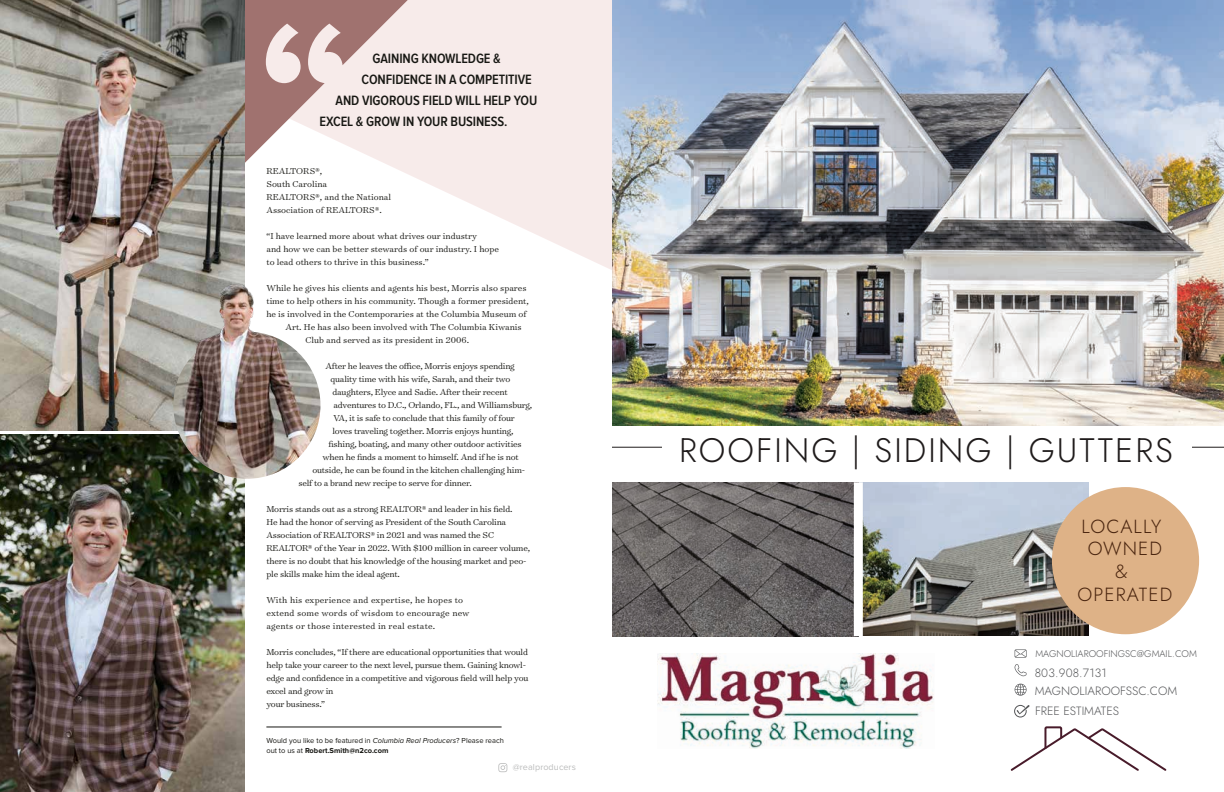
<style>
.page{position:relative;width:1224px;height:792px;background:#fff}
.page>*{position:absolute;margin:0;border:0;box-sizing:border-box;transform-origin:0 0}
.t1{font:33.9px "Jost";letter-spacing:.06em;color:#1f1b1b}
.t2{font:19px/22.8px "Jost";letter-spacing:.06em;color:#4a250f;text-align:center}
.t3{font:600 14px "Proxima Nova Cond";letter-spacing:-.01em;color:#171713}
.t4{font:12px/18px "Jost";color:#58595b}
.t5{font:300 9.8px/13px "Surveyor Text";letter-spacing:-.02em;color:#171713}
.t6{font:300 9.8px/13px "Surveyor Text";color:#171713}
.t7{font:300 9.8px/13px "Surveyor Text";letter-spacing:.02em;color:#171713}
.t8{font:9.6px "Jost";color:#58595b}
.t9{font:9px "Proxima Nova";letter-spacing:.01em;color:#bbbcbc}
.t10{font:7.5px/10px "Proxima Nova";color:#171713}
.s1{font-style:italic}
.s2{font-weight:700}
</style>
<div class="page">
<svg style="left:498px;top:763px;width:9px;height:9px"></svg>
<svg style="left:485px;top:0;width:127px;height:270px;background:#f7edec"></svg>
<hr style="left:266px;top:727px;width:236px;height:1px;background:#171713">
<svg style="left:245px;top:0;width:240px;height:210px;fill:#f7ebea"></svg>
<img style="left:0;top:0;width:245px;height:431px">
<img style="left:0;top:435px;width:245px;height:357px">
<img style="left:173px;top:332px;width:147px;height:147px;border-radius:74px">
<img style="left:195px;top:276px;width:87px;height:105px">
<img style="left:612px;top:482px;width:477px;height:154px">
<img style="left:612px;top:5px;width:612px;height:420px">
<img style="left:657px;top:654px;width:277px;height:95px">
<div style="left:854px;top:482px;width:9px;height:154px;background:#fff"></div>
<div style="left:1052px;top:487px;width:147px;height:147px;background:#deb287;border-radius:50%"></div>
<hr style="left:612px;top:447px;width:50px;height:1px;background:#1f1b1b">
<hr style="left:1192px;top:447px;width:32px;height:1px;background:#1f1b1b">
<svg style="left:1015px;top:664px;width:12px;height:12px"></svg>
<svg style="left:1015px;top:684px;width:12px;height:12px"></svg>
<svg style="left:1015px;top:649px;width:12px;height:9px"></svg>
<svg style="left:1014px;top:705px;width:16px;height:13px"></svg>
<svg style="left:1010px;top:726px;width:157px;height:45px"></svg>
<h3 class="t3" style="left:373px;top:52px;width:130px">GAINING KNOWLEDGE &amp;</h3>
<h3 class="t3" style="left:362px;top:73px;width:172px">CONFIDENCE IN A COMPETITIVE</h3>
<h3 class="t3" style="left:336px;top:94px;width:203px">AND VIGOROUS FIELD WILL HELP YOU</h3>
<h3 class="t3" style="left:320px;top:115px;width:189px">EXCEL &amp; GROW IN YOUR BUSINESS.</h3>
<p class="t6" style="left:266px;top:164px;width:126px">REALTORS®,<br>South Carolina<br>REALTORS®, and the National<br>Association of REALTORS®.</p>
<p class="t6" style="left:266px;top:229px;width:234px">“I have learned more about what drives our industry<br>and how we can be better stewards of our industry. I hope to lead others to thrive in this business.”</p>
<p class="t6" style="left:266px;top:281px;width:262px">While he gives his clients and agents his best, Morris also spares</p>
<p class="t6" style="left:266px;top:294px;width:264px">time to help others in his community. Though a former president,</p>
<p class="t6" style="left:266px;top:307px;width:262px">he is involved in the Contemporaries at the Columbia Museum of</p>
<p class="t6" style="left:285px;top:320px;width:238px">Art. He has also been involved with The Columbia Kiwanis</p>
<p class="t6" style="left:305px;top:333px;width:165px">Club and served as its president in 2006.</p>
<p class="t5" style="left:325px;top:359px;width:191px">After he leaves the office, Morris enjoys spending</p>
<p class="t5" style="left:330px;top:372px;width:181px">quality time with his wife, Sarah, and their two</p>
<p class="t5" style="left:332px;top:385px;width:177px">daughters, Elyce and Sadie. After their recent</p>
<p class="t5" style="left:333px;top:398px;width:201px">adventures to D.C., Orlando, FL., and Williamsburg,</p>
<p class="t5" style="left:333px;top:411px;width:183px">VA, it is safe to conclude that this family of four</p>
<p class="t5" style="left:332px;top:424px;width:183px">loves traveling together. Morris enjoys hunting,</p>
<p class="t5" style="left:328px;top:437px;width:195px">fishing, boating, and many other outdoor activities</p>
<p class="t5" style="left:322px;top:450px;width:198px">when he finds a moment to himself. And if he is not</p>
<p class="t5" style="left:312px;top:463px;width:214px">outside, he can be found in the kitchen challenging him-</p>
<p class="t5" style="left:298px;top:476px;width:175px">self to a brand new recipe to serve for dinner.</p>
<p class="t5" style="left:266px;top:502px;width:265px">Morris stands out as a strong REALTOR® and leader in his field.<br>He had the honor of serving as President of the South Carolina Association of REALTORS® in 2021 and was named the SC REALTOR® of the Year in 2022. With $100 million in career volume, there is no doubt that his knowledge of the housing market and peo&shy;ple skills make him the ideal agent.</p>
<p class="t7" style="left:266px;top:593px;width:205px">With his experience and expertise, he hopes to extend some words of wisdom to encourage new agents or those interested in real estate.</p>
<p class="t5" style="left:266px;top:645px;width:264px">Morris concludes, “If there are educational opportunities that would help take your career to the next level, pursue them. Gaining knowl&shy;edge and confidence in a competitive and vigorous field will help you excel and grow in<br>your business.”</p>
<p class="t10" style="left:266px;top:736px;width:239px">Would you like to be featured in <span class="s1">Columbia Real Producers</span>? Please reach out to us at <span class="s2">Robert.Smith@n2co.com</span></p>
<p class="t9" style="left:513px;top:762px;width:65px">@realproducers</p>
<h1 class="t1" style="left:679px;top:427px;width:495px">ROOFING | SIDING | GUTTERS</h1>
<h2 class="t2" style="left:1077px;top:515px;width:96px">LOCALLY<br>OWNED<br>&amp;<br>OPERATED</h2>
<p class="t8" style="left:1035px;top:647px;width:163px">MAGNOLIAROOFINGSC@GMAIL.COM</p>
<p class="t4" style="left:1035px;top:664px;width:144px">803.908.7131<br>MAGNOLIAROOFSSC.COM</p>
<p class="t4" style="left:1035px;top:702px;width:85px">FREE ESTIMATES</p>
</div>
